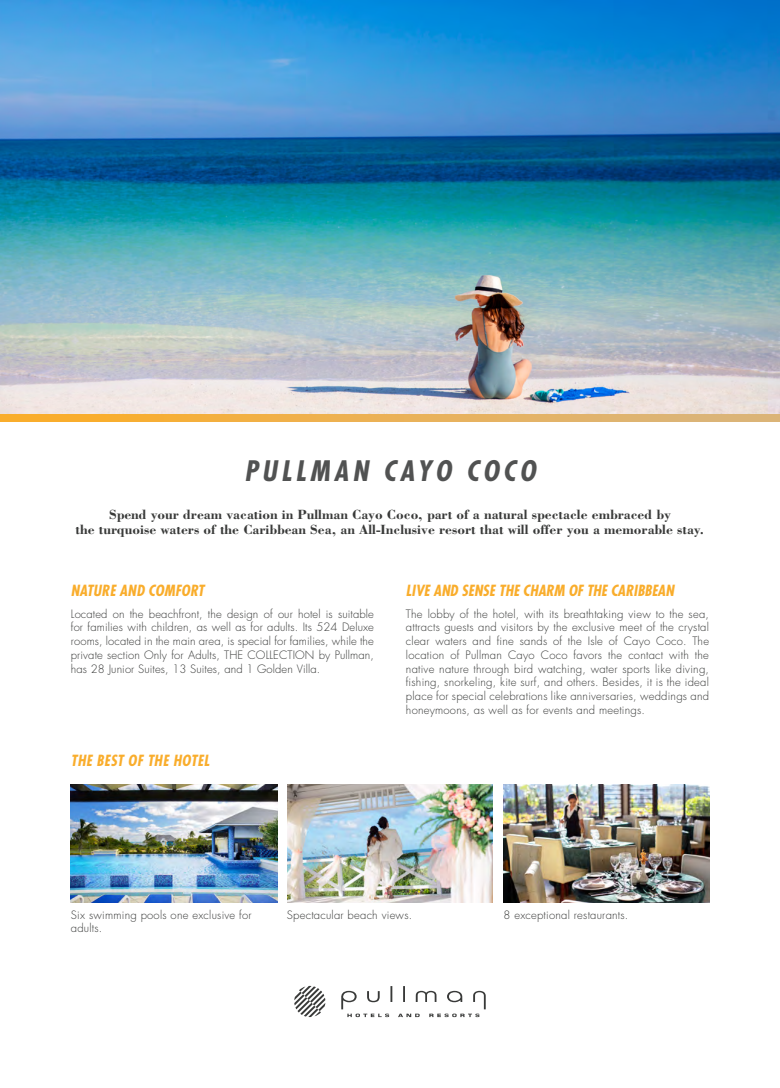
<style>
.page{position:relative;width:780px;height:1088px;background:#fff}
.page>*{position:absolute;margin:0;border:0;box-sizing:border-box;transform-origin:0 0}
.t1{font:italic 700 condensed 27.5px "Futura Std";letter-spacing:.15em;color:#515252}
.t2{font:italic 700 condensed 15px "Futura Std";color:#f9ad2c}
.t3{font:italic 700 condensed 15px "Futura Std";letter-spacing:.025em;color:#f9ad2c}
.t4{font:700 13.75px/15px "Bodoni";color:#393a39;text-align:center}
.t5{font:300 11.25px/13.8px "Futura Std";letter-spacing:.02em;color:#393a39;text-align:justify}
</style>
<div class="page">
<img style="left:0;top:0;width:780px;height:415px">
<svg style="left:341px;top:986px;width:51px;height:31px"></svg>
<svg style="left:398px;top:986px;width:87px;height:31px"></svg>
<svg style="left:294px;top:986px;width:31px;height:31px"></svg>
<img style="left:503px;top:784px;width:206px;height:118px">
<img style="left:287px;top:784px;width:206px;height:118px">
<div style="left:0;top:415px;width:18px;height:7px;background:#f9ad2c"></div>
<div style="left:762px;top:415px;width:18px;height:7px;background:#dbb477"></div>
<svg style="left:18px;top:415px;width:744px;height:7px;background:#eab153"></svg>
<img style="left:71px;top:784px;width:206px;height:118px">
<h1 class="t1" style="left:244px;top:454px;width:292px">PULLMAN CAYO COCO</h1>
<p class="t4" style="left:76px;top:507px;width:630px">Spend your dream vacation in Pullman Cayo Coco, part of a natural spectacle embraced by<br>the turquoise waters of the Caribbean Sea, an All-Inclusive resort that will offer you a memorable stay.</p>
<h2 class="t2" style="left:71px;top:581px;width:135px">NATURE AND COMFORT</h2>
<p class="t5" style="left:71px;top:607px;width:304px">Located on the beachfront, the design of our hotel is suitable for families with children, as well as for adults. Its 524 Deluxe rooms, located in the main area, is special for families, while the private section Only for Adults, THE COLLECTION by Pullman, has 28 Junior Suites, 13 Suites, and 1 Golden Villa.</p>
<h2 class="t3" style="left:71px;top:751px;width:140px">THE BEST OF THE HOTEL</h2>
<h2 class="t2" style="left:406px;top:581px;width:270px">LIVE AND SENSE THE CHARM OF THE CARIBBEAN</h2>
<p class="t5" style="left:406px;top:607px;width:304px">The lobby of the hotel, with its breathtaking view to the sea, attracts guests and visitors by the exclusive meet of the crystal clear waters and fine sands of the Isle of Cayo Coco. The location of Pullman Cayo Coco favors the contact with the native nature through bird watching, water sports like diving, fishing, snorkeling, kite surf, and others. Besides, it is the ideal place for special celebrations like anniversaries, weddings and honeymoons, as well as for events and meetings.</p>
<p class="t5" style="left:71px;top:908px;width:182px">Six swimming pools one exclusive for adults.</p>
<p class="t5" style="left:287px;top:908px;width:127px">Spectacular beach views.</p>
<p class="t5" style="left:503px;top:908px;width:126px">8 exceptional restaurants.</p>
</div>
